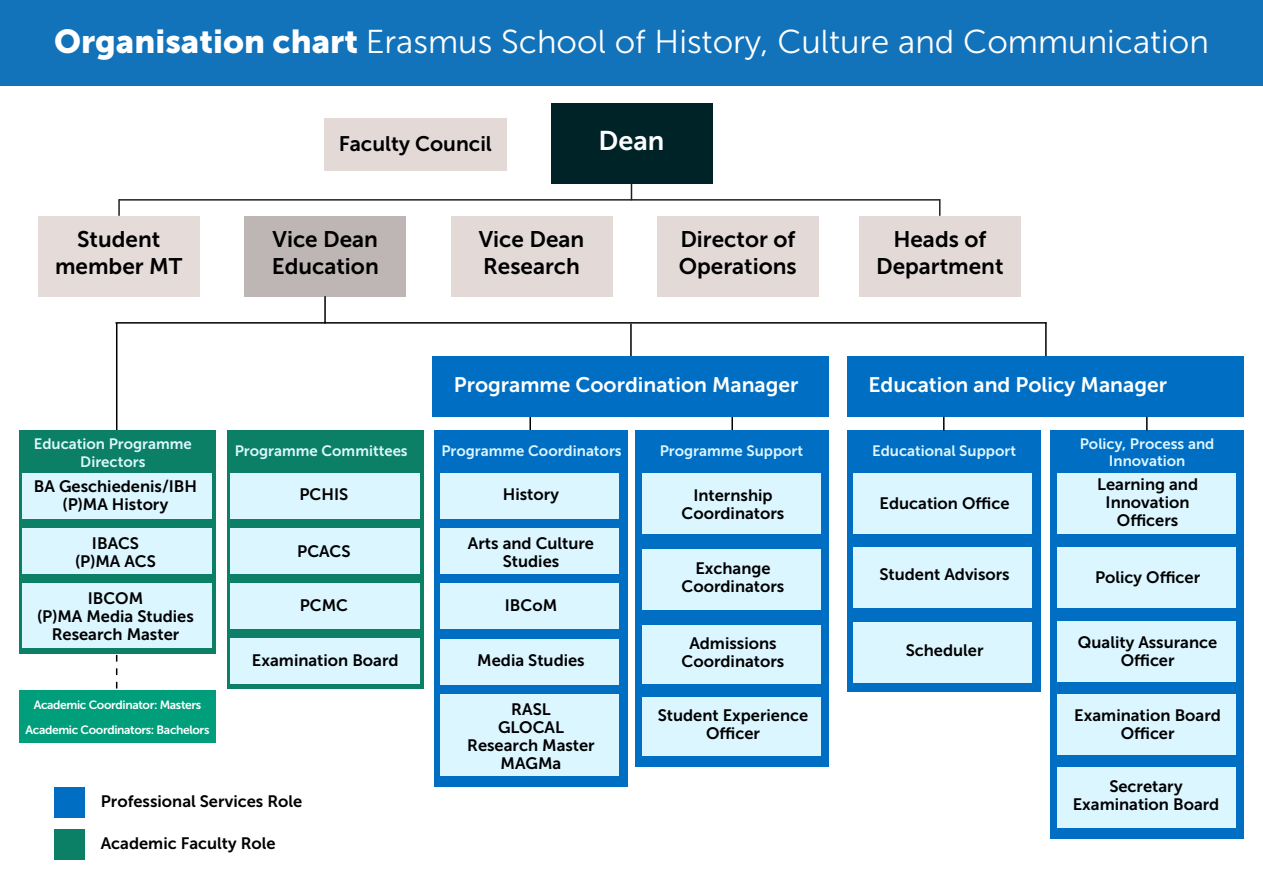
<style>
.page{position:relative;width:1263px;height:893px;background:#fff}
.page>*{position:absolute;margin:0;border:0;box-sizing:border-box;transform-origin:0 0}
.t1{font:33px "Museo Sans 300";color:#fff}
.t2{font:27px "Museo Sans 700";color:#fff}
.t3{font:22.5px/27px "Museo Sans 700";color:#000001}
.t4{font:21px "Museo Sans 700";color:#fff}
.t5{font:21px "Museo Sans 700";color:#000001}
.t6{font:16.5px/18px "Museo Sans 700";color:#000001;text-align:center}
.t7{font:15px/16.5px "Museo Sans 700";color:#dbf6ff;text-align:center}
.t8{font:12px "Museo Sans 700";letter-spacing:-.03em;color:#fff}
.s1{font-family:"Museo Sans 900"}
</style>
<div class="page">
<div style="left:54px;top:787px;width:31px;height:30px;background:#006ec3"></div>
<div style="left:54px;top:830px;width:31px;height:30px;background:#0c8066"></div>
<div style="left:551px;top:103px;width:161px;height:81px;background:#002328"></div>
<div style="left:325px;top:118px;width:182px;height:53px;background:#e3dad8"></div>
<div style="left:657px;top:216px;width:162px;height:81px;background:#e3dad8"></div>
<div style="left:451px;top:216px;width:161px;height:81px;background:#e3dad8"></div>
<div style="left:244px;top:216px;width:162px;height:81px;background:#beb6b4"></div>
<hr style="left:119px;top:199px;width:821px;height:2px;background:#231f20">
<svg style="left:631px;top:184px;width:1px;height:15px"></svg>
<div style="left:38px;top:216px;width:162px;height:81px;background:#e5dbd9"></div>
<div style="left:859px;top:216px;width:161px;height:81px;background:#e3dad8"></div>
<svg style="left:118px;top:199px;width:2px;height:17px"></svg>
<svg style="left:939px;top:201px;width:1px;height:15px"></svg>
<div style="left:0;top:0;width:1263px;height:86px;background:#1272ba"></div>
<svg style="left:529px;top:417px;width:2px;height:14px"></svg>
<svg style="left:731px;top:417px;width:2px;height:14px"></svg>
<hr style="left:116px;top:322px;width:931px;height:2px;background:#000">
<hr style="left:324px;top:296px;width:2px;height:28px;background:#000">
<div style="left:847px;top:356px;width:397px;height:61px;background:#006ec3"></div>
<hr style="left:630px;top:324px;width:2px;height:32px;background:#000">
<hr style="left:116px;top:323px;width:1px;height:108px;background:#000">
<hr style="left:1045px;top:322px;width:2px;height:34px;background:#000">
<div style="left:433px;top:356px;width:396px;height:61px;background:#006ec3"></div>
<div style="left:847px;top:431px;width:194px;height:261px;background:#006ec3"></div>
<div style="left:854px;top:473px;width:178px;height:61px;background:#dbf6ff"></div>
<div style="left:854px;top:547px;width:178px;height:61px;background:#dbf6ff"></div>
<div style="left:854px;top:622px;width:178px;height:60px;background:#dbf6ff"></div>
<div style="left:1050px;top:431px;width:194px;height:408px;background:#006ec3"></div>
<div style="left:1057px;top:473px;width:178px;height:61px;background:#dbf6ff"></div>
<div style="left:1057px;top:547px;width:178px;height:61px;background:#dbf6ff"></div>
<div style="left:636px;top:431px;width:193px;height:336px;background:#006ec3"></div>
<div style="left:642px;top:473px;width:179px;height:61px;background:#dbf6ff"></div>
<div style="left:642px;top:550px;width:179px;height:60px;background:#dbf6ff"></div>
<div style="left:642px;top:625px;width:179px;height:59px;background:#dbf6ff"></div>
<div style="left:434px;top:431px;width:193px;height:356px;background:#006ec3"></div>
<div style="left:440px;top:473px;width:179px;height:46px;background:#dbf6ff"></div>
<div style="left:440px;top:528px;width:179px;height:46px;background:#dbf6ff"></div>
<div style="left:440px;top:584px;width:179px;height:45px;background:#dbf6ff"></div>
<div style="left:440px;top:639px;width:179px;height:46px;background:#dbf6ff"></div>
<div style="left:19px;top:431px;width:197px;height:223px;background:#0c8066"></div>
<div style="left:22px;top:473px;width:190px;height:46px;background:#dbf6ff"></div>
<div style="left:22px;top:528px;width:190px;height:46px;background:#dbf6ff"></div>
<div style="left:22px;top:584px;width:190px;height:64px;background:#dbf6ff"></div>
<div style="left:19px;top:690px;width:197px;height:53px;background:#009e7a"></div>
<svg style="left:116px;top:655px;width:1px;height:34px"></svg>
<svg style="left:943px;top:417px;width:1px;height:14px"></svg>
<svg style="left:1146px;top:417px;width:1px;height:14px"></svg>
<div style="left:227px;top:431px;width:197px;height:258px;background:#0c8066"></div>
<div style="left:231px;top:473px;width:189px;height:46px;background:#dbf6ff"></div>
<div style="left:231px;top:528px;width:189px;height:46px;background:#dbf6ff"></div>
<div style="left:231px;top:584px;width:189px;height:45px;background:#dbf6ff"></div>
<div style="left:231px;top:638px;width:189px;height:46px;background:#dbf6ff"></div>
<div style="left:440px;top:694px;width:179px;height:82px;background:#dbf6ff"></div>
<div style="left:642px;top:697px;width:179px;height:59px;background:#dbf6ff"></div>
<div style="left:1057px;top:621px;width:178px;height:61px;background:#dbf6ff"></div>
<div style="left:1057px;top:767px;width:178px;height:61px;background:#dbf6ff"></div>
<div style="left:1057px;top:694px;width:178px;height:61px;background:#dbf6ff"></div>
<p class="t1" style="left:54px;top:24px;width:1156px"><span class="s1">Organisation chart</span> Erasmus School of History, Culture and Communication</p>
<p class="t5" style="left:339px;top:132px;width:155px">Faculty Council</p>
<p class="t2" style="left:598px;top:126px;width:67px">Dean</p>
<p class="t3" style="left:55px;top:226px;width:129px;text-align:center">Student member MT</p>
<p class="t3" style="left:893px;top:226px;width:94px">Heads of</p>
<p class="t3" style="left:679px;top:226px;width:119px">Director of<br>Operations</p>
<p class="t3" style="left:272px;top:226px;width:107px">Vice Dean</p>
<p class="t3" style="left:272px;top:253px;width:108px">Education</p>
<p class="t3" style="left:479px;top:226px;width:107px">Vice Dean</p>
<p class="t3" style="left:483px;top:253px;width:98px">Research</p>
<p class="t3" style="left:876px;top:253px;width:129px">Department</p>
<p class="t7" style="left:34px;top:434px;width:160px;line-height:18px">Education Programme<br>Directors</p>
<p class="t6" style="left:34px;top:478px;width:165px">BA Geschiedenis/IBH</p>
<p class="t6" style="left:63px;top:496px;width:107px">(P)MA History</p>
<p class="t6" style="left:92px;top:534px;width:49px">IBACS</p>
<p class="t6" style="left:75px;top:552px;width:82px">(P)MA ACS</p>
<p class="t6" style="left:88px;top:589px;width:57px">IBCOM</p>
<p class="t6" style="left:37px;top:607px;width:158px">(P)MA Media Studies</p>
<p class="t6" style="left:52px;top:625px;width:129px">Research Master</p>
<p class="t8" style="left:34px;top:698px;width:169px">Academic Coordinator: Masters</p>
<p class="t8" style="left:26px;top:723px;width:185px">Academic Coordinators: Bachelors</p>
<p class="t7" style="left:235px;top:442px;width:175px">Programme Committees</p>
<p class="t6" style="left:299px;top:485px;width:50px">PCHIS</p>
<p class="t6" style="left:297px;top:542px;width:55px">PCACS</p>
<p class="t6" style="left:300px;top:597px;width:50px">PCMC</p>
<p class="t6" style="left:252px;top:652px;width:148px">Examination Board</p>
<p class="t6" style="left:101px;top:792px;width:203px">Professional Services Role</p>
<p class="t6" style="left:101px;top:835px;width:176px">Academic Faculty Role</p>
<p class="t4" style="left:454px;top:373px;width:346px">Programme Coordination Manager</p>
<p class="t7" style="left:441px;top:442px;width:182px">Programme Coordinators</p>
<p class="t7" style="left:660px;top:442px;width:145px">Programme Support</p>
<p class="t6" style="left:503px;top:485px;width:58px">History</p>
<p class="t6" style="left:468px;top:534px;width:128px">Arts and Culture<br>Studies</p>
<p class="t6" style="left:505px;top:597px;width:54px">IBCoM</p>
<p class="t6" style="left:682px;top:486px;width:104px">Internship<br>Coordinators</p>
<p class="t6" style="left:682px;top:559px;width:104px">Exchange<br>Coordinators</p>
<p class="t6" style="left:477px;top:652px;width:109px">Media Studies</p>
<p class="t6" style="left:511px;top:700px;width:41px">RASL</p>
<p class="t6" style="left:498px;top:718px;width:67px">GLOCAL</p>
<p class="t6" style="left:467px;top:736px;width:129px">Research Master</p>
<p class="t6" style="left:501px;top:754px;width:62px">MAGMa</p>
<p class="t6" style="left:682px;top:634px;width:104px">Admissions<br>Coordinators</p>
<p class="t6" style="left:658px;top:706px;width:152px">Student Experience<br>Officer</p>
<p class="t4" style="left:868px;top:373px;width:300px">Education and Policy Manager</p>
<p class="t7" style="left:872px;top:442px;width:145px">Educational Support</p>
<p class="t6" style="left:880px;top:494px;width:131px">Education Office</p>
<p class="t6" style="left:879px;top:566px;width:132px">Student Advisors</p>
<p class="t6" style="left:906px;top:641px;width:79px">Scheduler</p>
<p class="t7" style="left:1080px;top:436px;width:136px">Policy, Process and<br>Innovation</p>
<p class="t6" style="left:1097px;top:476px;width:102px">Learning and<br>Innovation</p>
<p class="t6" style="left:1117px;top:512px;width:63px">Officers</p>
<p class="t6" style="left:1095px;top:568px;width:107px">Policy Officer</p>
<p class="t6" style="left:1078px;top:633px;width:141px">Quality Assurance<br>Officer</p>
<p class="t6" style="left:1074px;top:706px;width:148px">Examination Board<br>Officer</p>
<p class="t6" style="left:1073px;top:777px;width:148px">Secretary<br>Examination Board</p>
</div>
